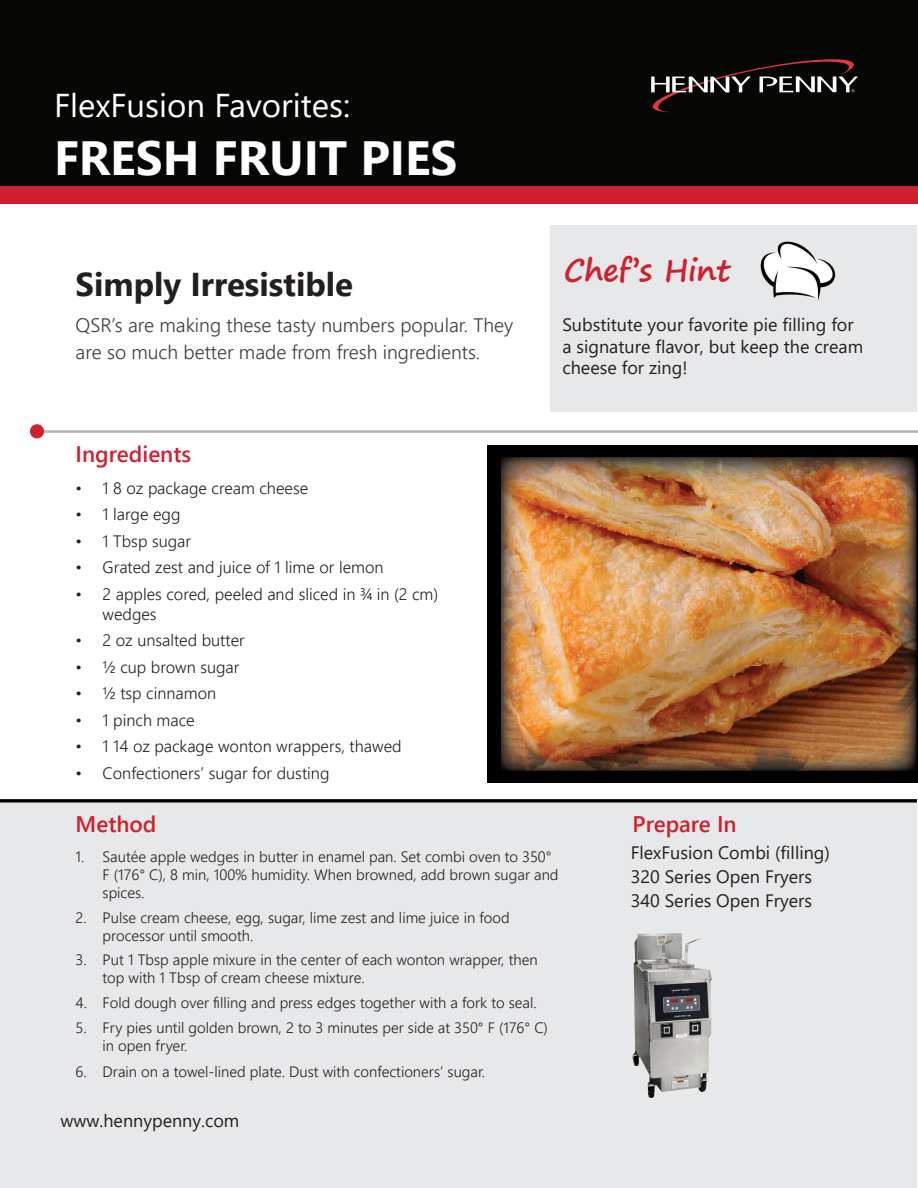
<style>
.page{position:relative;width:918px;height:1188px;background:#fff}
.page>*{position:absolute;margin:0;border:0;box-sizing:border-box;transform-origin:0 0}
.t1{font:700 48px "Segoe UI";color:#fff}
.t2{font:33px "Segoe UI";color:#fff}
.t3{font:700 33px "Segoe UI";color:#231f20}
.t4{font:700 30px "Segoe Print";color:#cf202f}
.t5{font:600 22.5px "Segoe UI";color:#cf202f}
.t6{font:300 19.5px/27px "Segoe UI";color:#373c3c}
.t7{font:18px/21.6px "Segoe UI";color:#231f20}
.t8{font:300 16.5px/19.8px "Segoe UI";color:#231f20}
.t9{font:300 15px/18px "Segoe UI";color:#231f20}
</style>
<div class="page">
<div style="left:0;top:802px;width:917px;height:386px;background:#e6e8e9"></div>
<div style="left:0;top:0;width:918px;height:186px;background:#060604"></div>
<div style="left:0;top:186px;width:918px;height:18px;background:#cf202f"></div>
<svg style="left:651px;top:59px;width:207px;height:53px"></svg>
<hr style="left:37px;top:431px;width:881px;height:1px;background:#b9b7bc">
<div style="left:30px;top:424px;width:14px;height:14px;background:#d0202f;border-radius:50%"></div>
<div style="left:551px;top:225px;width:366px;height:186px;background:#e6e8e9"></div>
<img style="left:760px;top:241px;width:76px;height:60px">
<div style="left:488px;top:446px;width:430px;height:337px;background:#010101"></div>
<svg style="left:0;top:799px;width:917px;height:4px;background:#242424"></svg>
<img style="left:633px;top:933px;width:79px;height:165px">
<img style="left:502px;top:458px;width:415px;height:313px">
<h2 class="t2" style="left:54px;top:74px;width:298px">FlexFusion Favorites:</h2>
<h1 class="t1" style="left:54px;top:112px;width:405px">FRESH FRUIT PIES</h1>
<h2 class="t3" style="left:76px;top:253px;width:279px">Simply Irresistible</h2>
<h3 class="t6" style="left:76px;top:309px;width:439px">QSR’s are making these tasty numbers popular. They are so much better made from fresh ingredients.</h3>
<h3 class="t4" style="left:564px;top:243px;width:168px">Chef’s Hint</h3>
<p class="t7" style="left:562px;top:312px;width:302px">Substitute your favorite pie filling for a signature flavor, but keep the cream cheese for zing!</p>
<h3 class="t5" style="left:76px;top:433px;width:117px">Ingredients</h3>
<p class="t8" style="left:76px;top:476px;width:234px">• 1 8 oz package cream cheese</p>
<p class="t8" style="left:76px;top:503px;width:106px">• 1 large egg</p>
<p class="t8" style="left:76px;top:529px;width:117px">• 1 Tbsp sugar</p>
<p class="t8" style="left:76px;top:556px;width:310px">• Grated zest and juice of 1 lime or lemon</p>
<p class="t8" style="left:103px;top:582px;width:337px;text-indent:-27px">• 2 apples cored, peeled and sliced in ¾ in (2 cm) wedges</p>
<p class="t8" style="left:76px;top:629px;width:171px">• 2 oz unsalted butter</p>
<p class="t8" style="left:76px;top:655px;width:165px">• ½ cup brown sugar</p>
<p class="t8" style="left:76px;top:682px;width:142px">• ½ tsp cinnamon</p>
<p class="t8" style="left:76px;top:708px;width:121px">• 1 pinch mace</p>
<p class="t8" style="left:76px;top:735px;width:328px">• 1 14 oz package wonton wrappers, thawed</p>
<p class="t8" style="left:76px;top:762px;width:255px">• Confectioners’ sugar for dusting</p>
<h3 class="t5" style="left:76px;top:803px;width:82px">Method</h3>
<p class="t9" style="left:103px;top:846px;width:458px;text-indent:-27px">1. Sautée apple wedges in butter in enamel pan. Set combi oven to 350°<br>F (176° C), 8 min, 100% humidity. When browned, add brown sugar and spices.</p>
<p class="t9" style="left:103px;top:907px;width:409px;text-indent:-27px">2. Pulse cream cheese, egg, sugar, lime zest and lime juice in food processor until smooth.</p>
<p class="t9" style="left:103px;top:949px;width:437px;text-indent:-27px">3. Put 1 Tbsp apple mixure in the center of each wonton wrapper, then top with 1 Tbsp of cream cheese mixture.</p>
<p class="t9" style="left:76px;top:992px;width:463px">4. Fold dough over filling and press edges together with a fork to seal.</p>
<p class="t9" style="left:103px;top:1017px;width:447px;text-indent:-27px">5. Fry pies until golden brown, 2 to 3 minutes per side at 350° F (176° C) in open fryer.</p>
<p class="t9" style="left:76px;top:1062px;width:411px">6. Drain on a towel-lined plate. Dust with confectioners’ sugar.</p>
<p class="t7" style="left:60px;top:1108px;width:180px">www.hennypenny.com</p>
<h3 class="t5" style="left:633px;top:803px;width:106px">Prepare In</h3>
<p class="t7" style="left:631px;top:839px;width:201px;line-height:24px">FlexFusion Combi (filling)<br>320 Series Open Fryers<br>340 Series Open Fryers</p>
</div>
